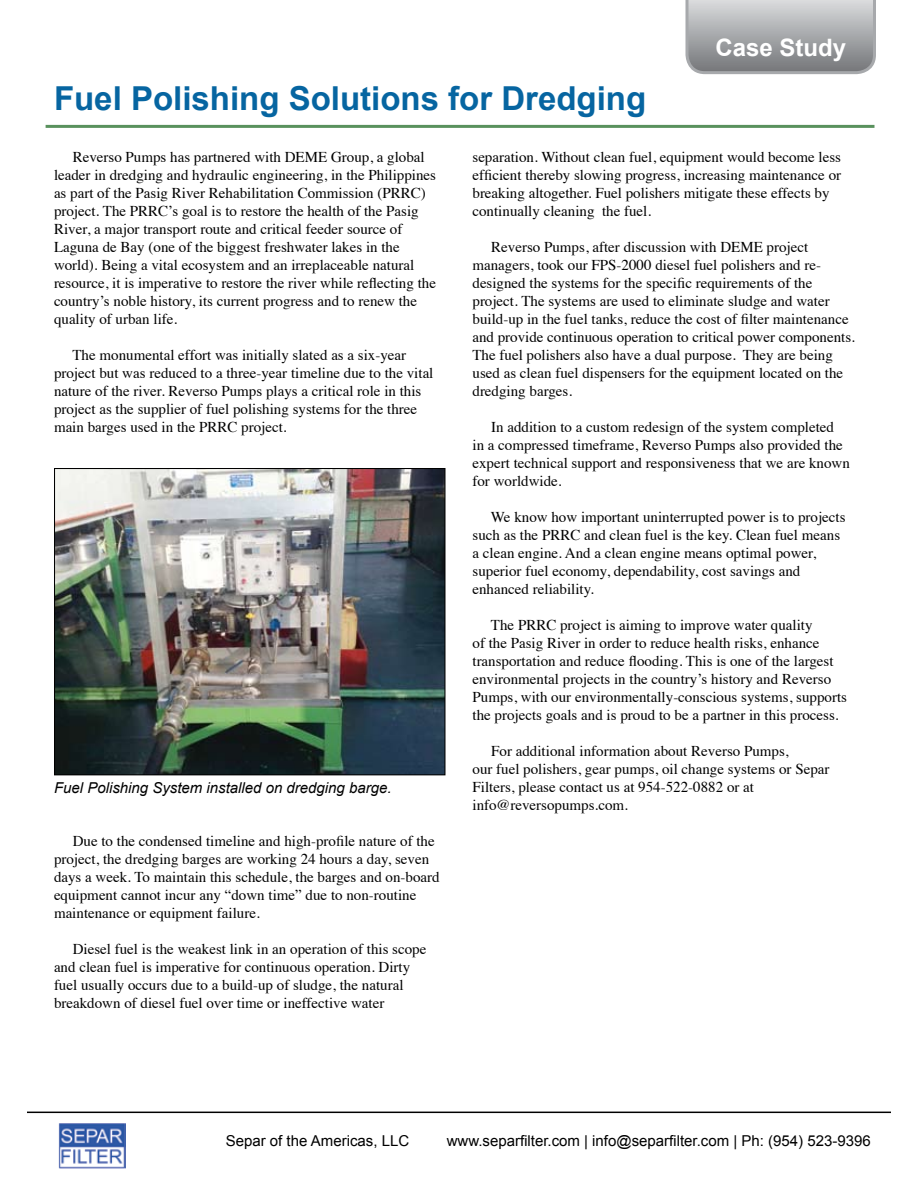
<style>
.page{position:relative;width:918px;height:1188px;background:#fff}
.page>*{position:absolute;margin:0;border:0;box-sizing:border-box;transform-origin:0 0}
.t1{font:700 33px "Arial";color:#0665a1}
.t2{font:700 24px "Arial";color:#fff}
.t3{font:15px/18px "Times";color:#000}
.t4{font:15px "Arial";color:#000}
.t5{font:italic 15px "Arial";color:#000}
</style>
<div class="page">
<hr style="left:46px;top:125px;width:828px;height:3px;background:#59915d">
<svg style="left:686px;top:0;width:190px;height:74px;background:#a8aaac"></svg>
<img style="left:56px;top:470px;width:387px;height:303px">
<div style="left:54px;top:468px;width:391px;height:307px;border:1px solid #000"></div>
<hr style="left:27px;top:1112px;width:864px;height:1px;background:#000">
<img style="left:59px;top:1123px;width:66px;height:45px">
<h2 class="t2" style="left:715px;top:32px;width:132px">Case Study</h2>
<h1 class="t1" style="left:54px;top:76px;width:594px">Fuel Polishing Solutions for Dredging</h1>
<p class="t3" style="left:54px;top:147px;width:384px;text-indent:19px">Reverso Pumps has partnered with DEME Group, a global leader in dredging and hydraulic engineering, in the Philippines as part of the Pasig River Rehabilitation Commission (PRRC) project. The PRRC’s goal is to restore the health of the Pasig River, a major transport route and critical feeder source of Laguna de Bay (one of the biggest freshwater lakes in the world). Being a vital ecosystem and an irreplaceable natural resource, it is imperative to restore the river while reflecting the country’s noble history, its current progress and to renew the quality of urban life.</p>
<p class="t3" style="left:54px;top:345px;width:381px;text-indent:18px">The monumental effort was initially slated as a six-year project but was reduced to a three-year timeline due to the vital nature of the river. Reverso Pumps plays a critical role in this project as the supplier of fuel polishing systems for the three main barges used in the PRRC project.</p>
<p class="t3" style="left:472px;top:147px;width:370px">separation. Without clean fuel, equipment would become less efficient thereby slowing progress, increasing maintenance or breaking altogether. Fuel polishers mitigate these effects by continually cleaning the fuel.</p>
<p class="t3" style="left:472px;top:237px;width:384px;text-indent:19px">Reverso Pumps, after discussion with DEME project managers, took our FPS-2000 diesel fuel polishers and re&shy;designed the systems for the specific requirements of the project. The systems are used to eliminate sludge and water build-up in the fuel tanks, reduce the cost of filter maintenance and provide continuous operation to critical power components.<br>The fuel polishers also have a dual purpose. They are being used as clean fuel dispensers for the equipment located on the dredging barges.</p>
<p class="t3" style="left:472px;top:417px;width:379px;text-indent:19px">In addition to a custom redesign of the system completed<br>in a compressed timeframe, Reverso Pumps also provided the expert technical support and responsiveness that we are known for worldwide.</p>
<p class="t3" style="left:472px;top:507px;width:375px;text-indent:18px">We know how important uninterrupted power is to projects such as the PRRC and clean fuel is the key. Clean fuel means a clean engine. And a clean engine means optimal power, superior fuel economy, dependability, cost savings and enhanced reliability.</p>
<p class="t3" style="left:472px;top:615px;width:376px;text-indent:18px">The PRRC project is aiming to improve water quality<br>of the Pasig River in order to reduce health risks, enhance transportation and reduce flooding. This is one of the largest environmental projects in the country’s history and Reverso Pumps, with our environmentally-conscious systems, supports the projects goals and is proud to be a partner in this process.</p>
<p class="t3" style="left:472px;top:741px;width:359px;text-indent:19px">For additional information about Reverso Pumps,<br>our fuel polishers, gear pumps, oil change systems or Separ Filters, please contact us at 954-522-0882 or at info@reversopumps.com.</p>
<p class="t5" style="left:54px;top:778px;width:339px">Fuel Polishing System installed on dredging barge.</p>
<p class="t3" style="left:54px;top:831px;width:387px;text-indent:19px">Due to the condensed timeline and high-profile nature of the project, the dredging barges are working 24 hours a day, seven days a week. To maintain this schedule, the barges and on-board equipment cannot incur any “down time” due to non-routine maintenance or equipment failure.</p>
<p class="t3" style="left:54px;top:939px;width:374px;text-indent:19px">Diesel fuel is the weakest link in an operation of this scope and clean fuel is imperative for continuous operation. Dirty fuel usually occurs due to a build-up of sludge, the natural breakdown of diesel fuel over time or ineffective water</p>
<p class="t4" style="left:226px;top:1131px;width:185px">Separ of the Americas, LLC</p>
<p class="t4" style="left:447px;top:1131px;width:426px">www.separfilter.com | info@separfilter.com | Ph: (954) 523-9396</p>
</div>
